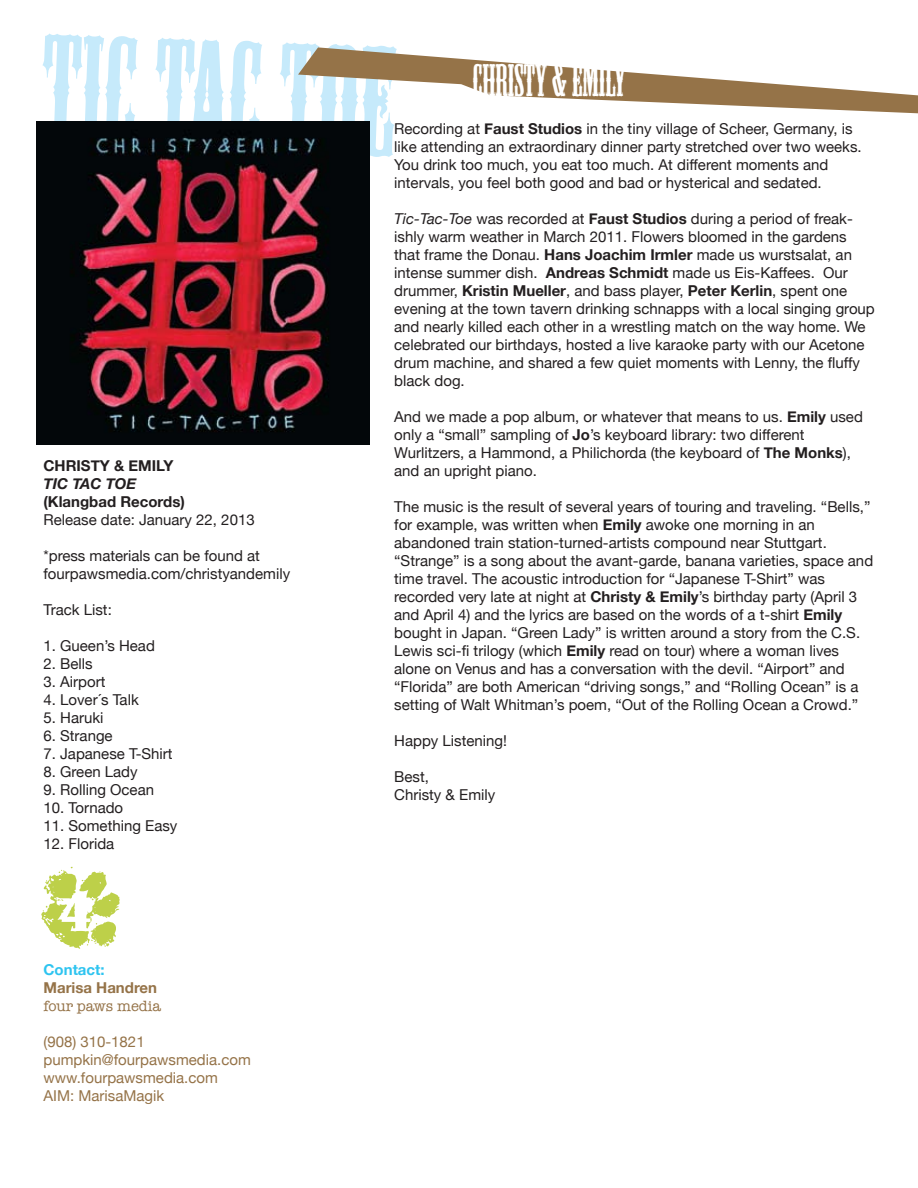
<style>
.page{position:relative;width:918px;height:1188px;background:#fff}
.page>*{position:absolute;margin:0;border:0;box-sizing:border-box;transform-origin:0 0}
.t1{font:145.05px "Mesquite Std";color:#c6eafb}
.t2{font:42.45px "Mesquite Std";color:#fff}
.t3{font:15px/18px "Helvetica Neue";color:#231f20}
.t4{font:15px/18px "Helvetica Neue";color:#957348}
.t5{font:700 15px "Helvetica Neue";color:#231f20}
.t6{font:700 15px "Helvetica Neue";color:#957348}
.t7{font:15px "American Typewriter";color:#957348}
.t8{font:italic 700 15px "Helvetica Neue";color:#231f20}
.t9{font:700 15px "Helvetica Neue";color:#2ec4f0}
.s1{font-weight:700}
.s2{font-style:italic}
</style>
<div class="page">
<svg style="left:298px;top:47px;width:620px;height:66px"></svg>
<svg style="left:41px;top:867px;width:79px;height:82px"></svg>
<img style="left:36px;top:121px;width:334px;height:323px">
<h1 class="t1" style="left:45px;top:12px;width:355px;rotate:2deg">TIC TAC TOE</h1>
<h2 class="t2" style="left:472px;top:57px;width:155px">CHRISTY &amp; EMILY</h2>
<p class="t3" style="left:394px;top:120px;width:469px">Recording at <span class="s1">Faust Studios</span> in the tiny village of Scheer, Germany, is like attending an extraordinary dinner party stretched over two weeks.<br>You drink too much, you eat too much. At different moments and intervals, you feel both good and bad or hysterical and sedated.</p>
<p class="t3" style="left:394px;top:210px;width:482px"><span class="s2">Tic-Tac-Toe</span> was recorded at <span class="s1">Faust Studios</span> during a period of freak&shy;ishly warm weather in March 2011. Flowers bloomed in the gardens that frame the Donau. <span class="s1">Hans Joachim Irmler</span> made us wurstsalat, an intense summer dish. <span class="s1">Andreas Schmidt</span> made us Eis-Kaffees. Our drummer, <span class="s1">Kristin Mueller</span>, and bass player, <span class="s1">Peter Kerlin</span>, spent one evening at the town tavern drinking schnapps with a local singing group and nearly killed each other in a wrestling match on the way home. We celebrated our birthdays, hosted a live karaoke party with our Acetone drum machine, and shared a few quiet moments with Lenny, the fluffy black dog.</p>
<p class="t3" style="left:394px;top:408px;width:470px">And we made a pop album, or whatever that means to us. <span class="s1">Emily</span> used only a “small” sampling of <span class="s1">Jo</span>’s keyboard library: two different Wurlitzers, a Hammond, a Philichorda (the keyboard of <span class="s1">The Monks</span>), and an upright piano.</p>
<p class="t3" style="left:394px;top:498px;width:480px">The music is the result of several years of touring and traveling. “Bells,” for example, was written when <span class="s1">Emily</span> awoke one morning in an abandoned train station-turned-artists compound near Stuttgart. “Strange” is a song about the avant-garde, banana varieties, space and time travel. The acoustic introduction for “Japanese T-Shirt” was recorded very late at night at <span class="s1">Christy &amp; Emily</span>’s birthday party (April 3 and April 4) and the lyrics are based on the words of a t-shirt <span class="s1">Emily </span>bought in Japan. “Green Lady” is written around a story from the C.S.<br>Lewis sci-fi trilogy (which <span class="s1">Emily</span> read on tour) where a woman lives alone on Venus and has a conversation with the devil. “Airport” and “Florida” are both American “driving songs,” and “Rolling Ocean” is a setting of Walt Whitman’s poem, “Out of the Rolling Ocean a Crowd.”</p>
<p class="t3" style="left:394px;top:732px;width:114px">Happy Listening!</p>
<p class="t3" style="left:394px;top:768px;width:103px">Best,<br>Christy &amp; Emily</p>
<p class="t5" style="left:44px;top:456px;width:131px">CHRISTY &amp; EMILY</p>
<p class="t8" style="left:44px;top:474px;width:95px">TIC TAC TOE</p>
<p class="t5" style="left:44px;top:492px;width:143px">(Klangbad Records)</p>
<p class="t3" style="left:44px;top:511px;width:213px">Release date: January 22, 2013</p>
<p class="t3" style="left:44px;top:547px;width:248px">*press materials can be found at fourpawsmedia.com/christyandemily</p>
<p class="t3" style="left:44px;top:601px;width:70px">Track List:</p>
<p class="t3" style="left:44px;top:637px;width:113px">1. Gueen’s Head</p>
<p class="t3" style="left:44px;top:655px;width:51px">2. Bells</p>
<p class="t3" style="left:44px;top:673px;width:63px">3. Airport</p>
<p class="t3" style="left:44px;top:691px;width:97px">4. Lover´s Talk</p>
<p class="t3" style="left:44px;top:709px;width:62px">5. Haruki</p>
<p class="t3" style="left:44px;top:727px;width:71px">6. Strange</p>
<p class="t3" style="left:44px;top:745px;width:131px">7. Japanese T-Shirt</p>
<p class="t3" style="left:44px;top:763px;width:96px">8. Green Lady</p>
<p class="t3" style="left:44px;top:781px;width:112px">9. Rolling Ocean</p>
<p class="t3" style="left:44px;top:799px;width:81px">10. Tornado</p>
<p class="t3" style="left:44px;top:817px;width:135px">11. Something Easy</p>
<p class="t3" style="left:44px;top:835px;width:72px">12. Florida</p>
<p class="t9" style="left:44px;top:960px;width:63px">Contact:</p>
<p class="t6" style="left:44px;top:978px;width:115px">Marisa Handren</p>
<p class="t7" style="left:44px;top:995px;width:119px">four paws media</p>
<p class="t4" style="left:44px;top:1033px;width:209px">(908) 310-1821 pumpkin@fourpawsmedia.com www.fourpawsmedia.com<br>AIM: MarisaMagik</p>
</div>
